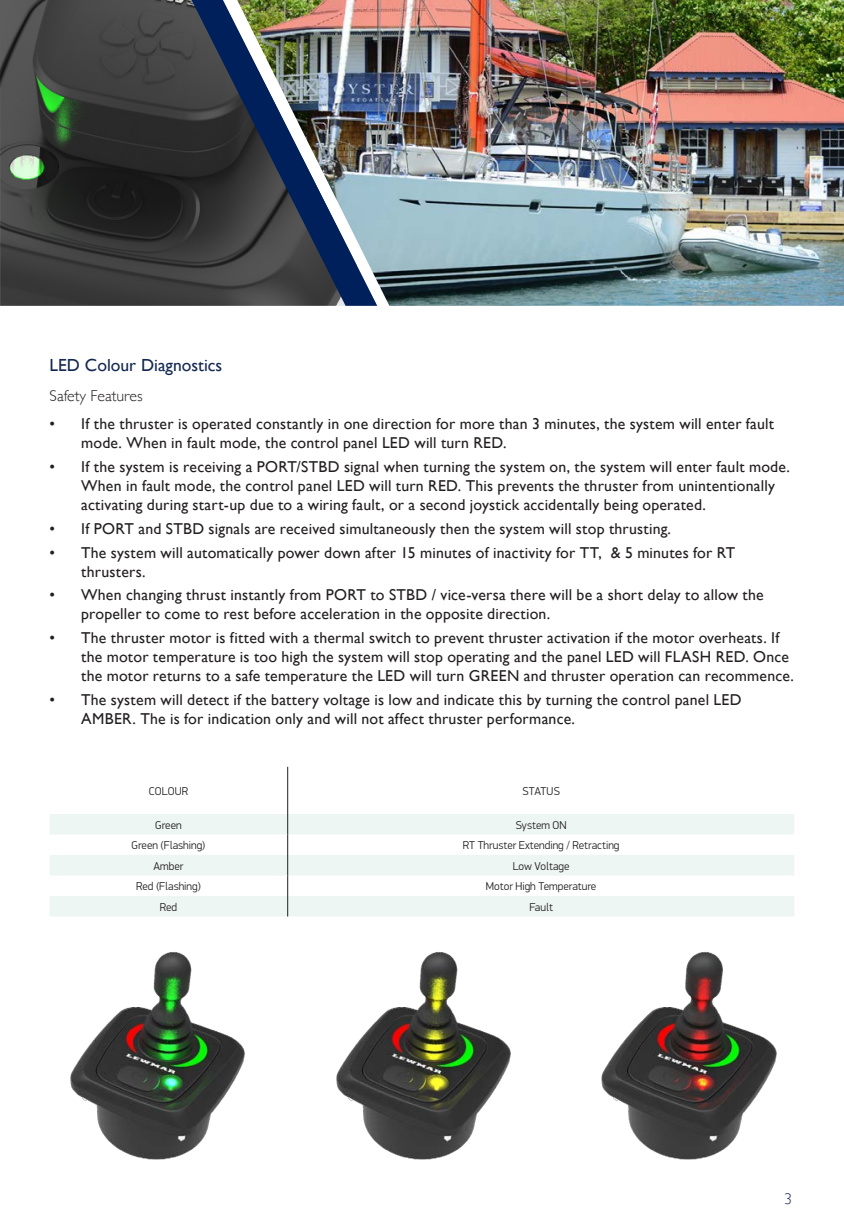
<style>
.page{position:relative;width:844px;height:1216px;background:#fff}
.page>*{position:absolute;margin:0;border:0;box-sizing:border-box;transform-origin:0 0}
.Top_Page{font:17.5px "Gill Sans";color:#142851}
.t1{font:15.75px/18.9px "Gill Sans";letter-spacing:.015em;color:#231f20}
.t2{font:300 15.75px "Gill Sans";color:#231f20}
.t3{font:300 15.75px "Gill Sans";color:#172b52}
.Table_Description_Ce{font:300 11.38px "PF Din Display Pro";color:#231f20}
.Table_centre_CAPS{font:300 11.38px "PF Din Display Pro";letter-spacing:.02em;color:#231f20}
</style>
<div class="page">
<img style="left:336px;top:952px;width:175px;height:208px">
<img style="left:377px;top:0;width:466px;height:306px">
<svg style="left:0;top:0;width:191px;height:306px;background:#3a3c3a"></svg>
<img style="left:191px;top:0;width:186px;height:306px">
<svg style="left:50px;top:814px;width:744px;height:102px;fill:#edf6f2"></svg>
<hr style="left:287px;top:766px;width:1px;height:48px;background:#231f20">
<svg style="left:287px;top:814px;width:1px;height:102px"></svg>
<img style="left:70px;top:952px;width:175px;height:208px">
<img style="left:601px;top:952px;width:176px;height:208px">
<p class="Top_Page" style="left:50px;top:354px;width:174px">LED Colour Diagnostics</p>
<p class="t2" style="left:50px;top:383px;width:94px">Safety Features</p>
<p class="t1" style="left:81px;top:414px;width:694px;text-indent:-32px">• If the thruster is operated constantly in one direction for more than 3 minutes, the system will enter fault mode. When in fault mode, the control panel LED will turn RED.</p>
<p class="t1" style="left:81px;top:457px;width:710px;text-indent:-32px">• If the system is receiving a PORT/STBD signal when turning the system on, the system will enter fault mode.<br>When in fault mode, the control panel LED will turn RED. This prevents the thruster from unintentionally activating during start-up due to a wiring fault, or a second joystick accidentally being operated.</p>
<p class="t1" style="left:50px;top:519px;width:622px">• If PORT and STBD signals are received simultaneously then the system will stop thrusting.</p>
<p class="t1" style="left:81px;top:542px;width:655px;text-indent:-32px">• The system will automatically power down after 15 minutes of inactivity for TT, &amp; 5 minutes for RT thrusters.</p>
<p class="t1" style="left:81px;top:585px;width:683px;text-indent:-32px">• When changing thrust instantly from PORT to STBD / vice-versa there will be a short delay to allow the propeller to come to rest before acceleration in the opposite direction.</p>
<p class="t1" style="left:81px;top:628px;width:714px;text-indent:-32px">• The thruster motor is fitted with a thermal switch to prevent thruster activation if the motor overheats. If the motor temperature is too high the system will stop operating and the panel LED will FLASH RED. Once the motor returns to a safe temperature the LED will turn GREEN and thruster operation can recommence.</p>
<p class="t1" style="left:81px;top:690px;width:661px;text-indent:-32px">• The system will detect if the battery voltage is low and indicate this by turning the control panel LED<br>AMBER. The is for indication only and will not affect thruster performance.</p>
<p class="Table_centre_CAPS" style="left:149px;top:784px;width:41px">COLOUR</p>
<p class="Table_centre_CAPS" style="left:522px;top:784px;width:39px">STATUS</p>
<p class="Table_Description_Ce" style="left:155px;top:818px;width:28px">Green</p>
<p class="Table_Description_Ce" style="left:515px;top:818px;width:52px">System ON</p>
<p class="Table_Description_Ce" style="left:132px;top:838px;width:75px">Green (Flashing)</p>
<p class="Table_Description_Ce" style="left:462px;top:838px;width:158px">RT Thruster Extending / Retracting</p>
<p class="Table_Description_Ce" style="left:154px;top:859px;width:31px">Amber</p>
<p class="Table_Description_Ce" style="left:512px;top:859px;width:58px">Low Voltage</p>
<p class="Table_Description_Ce" style="left:136px;top:879px;width:66px">Red (Flashing)</p>
<p class="Table_Description_Ce" style="left:486px;top:879px;width:112px">Motor High Temperature</p>
<p class="Table_Description_Ce" style="left:160px;top:900px;width:19px">Red</p>
<p class="Table_Description_Ce" style="left:529px;top:900px;width:25px">Fault</p>
<p class="t3" style="left:784px;top:1186px;width:9px">3</p>
</div>
